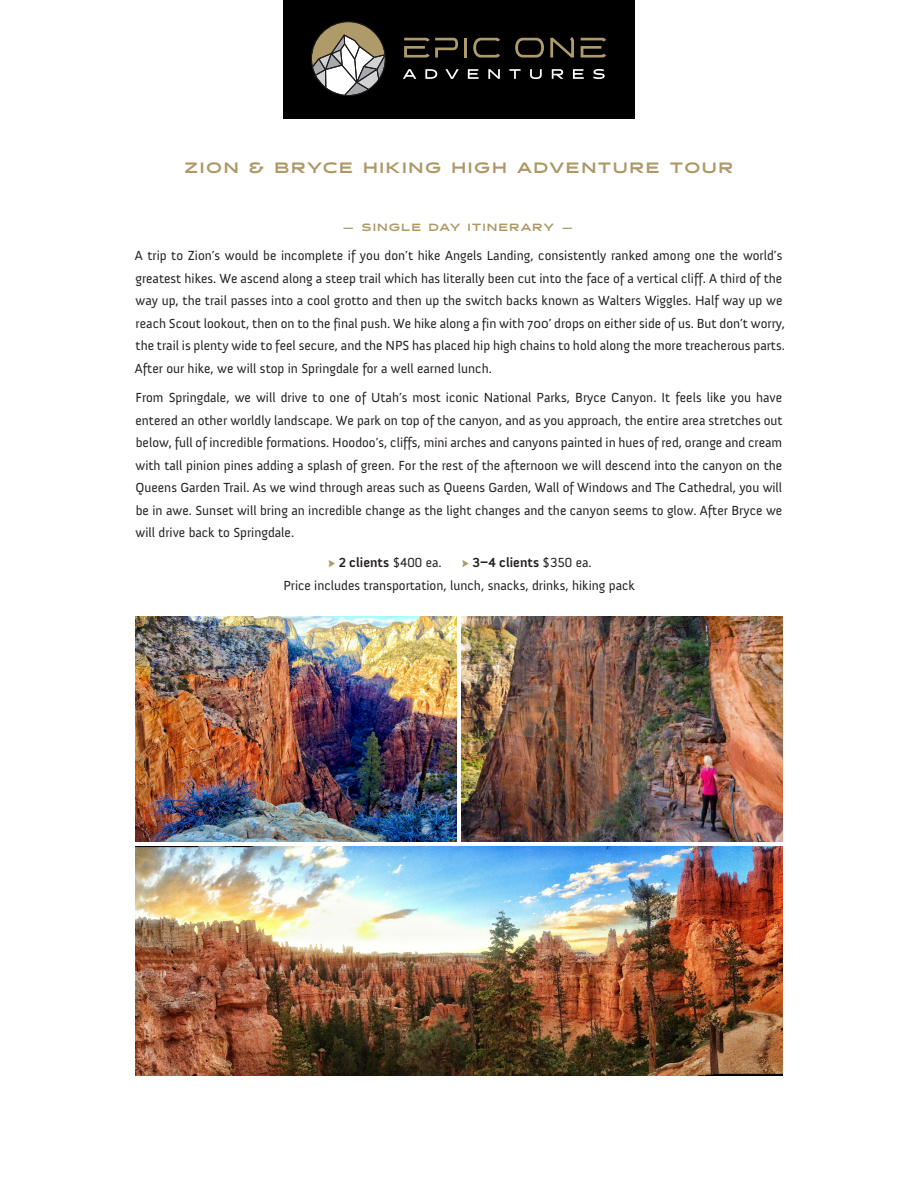
<style>
.page{position:relative;width:918px;height:1188px;background:#fff}
.page>*{position:absolute;margin:0;border:0;box-sizing:border-box;transform-origin:0 0}
.t1{font:900 15px "Halogen";letter-spacing:.15em;color:#ad9866}
.t2{font:13.5px/22.5px "Anivers";color:#231f20}
.t3{font:700 13.5px "Anivers";color:#231f20}
.t4{font:900 10.5px "Halogen";letter-spacing:.15em;color:#ad9866}
.s1{font-weight:400;color:#ad9866}
.s2{font-weight:400}
.s3{color:#ad9866}
.s4{font-weight:700}
</style>
<div class="page">
<div style="left:283px;top:0;width:352px;height:119px;background:#000"></div>
<svg style="left:403px;top:69px;width:13px;height:10px"></svg>
<svg style="left:425px;top:69px;width:12px;height:10px"></svg>
<svg style="left:445px;top:69px;width:14px;height:10px"></svg>
<svg style="left:468px;top:69px;width:11px;height:10px"></svg>
<svg style="left:488px;top:69px;width:12px;height:10px"></svg>
<svg style="left:509px;top:69px;width:12px;height:10px"></svg>
<svg style="left:530px;top:69px;width:12px;height:10px"></svg>
<svg style="left:552px;top:69px;width:12px;height:10px"></svg>
<svg style="left:573px;top:69px;width:11px;height:10px"></svg>
<svg style="left:593px;top:69px;width:12px;height:10px"></svg>
<svg style="left:473px;top:38px;width:27px;height:20px"></svg>
<svg style="left:515px;top:38px;width:29px;height:20px"></svg>
<svg style="left:550px;top:37px;width:24px;height:21px"></svg>
<svg style="left:581px;top:38px;width:25px;height:20px"></svg>
<svg style="left:404px;top:38px;width:54px;height:20px"></svg>
<hr style="left:464px;top:38px;width:3px;height:20px;background:#af9b69">
<svg style="left:311px;top:21px;width:75px;height:75px"></svg>
<img style="left:135px;top:846px;width:648px;height:230px">
<img style="left:461px;top:616px;width:322px;height:225px">
<img style="left:135px;top:616px;width:322px;height:225px">
<p class="t1" style="left:185px;top:159px;width:549px">ZION &amp; BRYCE HIKING HIGH ADVENTURE TOUR</p>
<p class="t4" style="left:343px;top:221px;width:232px">— SINGLE DAY ITINERARY —</p>
<p class="t2" style="left:135px;top:245px;width:652px">A trip to Zion’s would be incomplete if you don’t hike Angels Landing, consistently ranked among one the world’s greatest hikes. We ascend along a steep trail which has literally been cut into the face of a vertical cliff. A third of the way up, the trail passes into a cool grotto and then up the switch backs known as Walters Wiggles. Half way up we reach Scout lookout, then on to the final push. We hike along a fin with 700’ drops on either side of us. But don’t worry, the trail is plenty wide to feel secure, and the NPS has placed hip high chains to hold along the more treacherous parts.<br>After our hike, we will stop in Springdale for a well earned lunch.</p>
<p class="t2" style="left:135px;top:386px;width:649px;text-align:justify">From Springdale, we will drive to one of Utah’s most iconic National Parks, Bryce Canyon. It feels like you have entered an other worldly landscape. We park on top of the canyon, and as you approach, the entire area stretches out below, full of incredible formations. Hoodoo’s, cliffs, mini arches and canyons painted in hues of red, orange and cream with tall pinion pines adding a splash of green. For the rest of the afternoon we will descend into the canyon on the Queens Garden Trail. As we wind through areas such as Queens Garden, Wall of Windows and The Cathedral, you will be in awe. Sunset will bring an incredible change as the light changes and the canyon seems to glow. After Bryce we will drive back to Springdale.</p>
<p class="t3" style="left:328px;top:555px;width:115px"><span class="s1">√</span> 2 clients <span class="s2">$400 ea.</span></p>
<p class="t2" style="left:283px;top:551px;width:353px;text-indent:179px"><span class="s3">√</span> <span class="s4">3–4 clients</span> $350 ea.<br>Price includes transportation, lunch, snacks, drinks, hiking pack</p>
</div>
